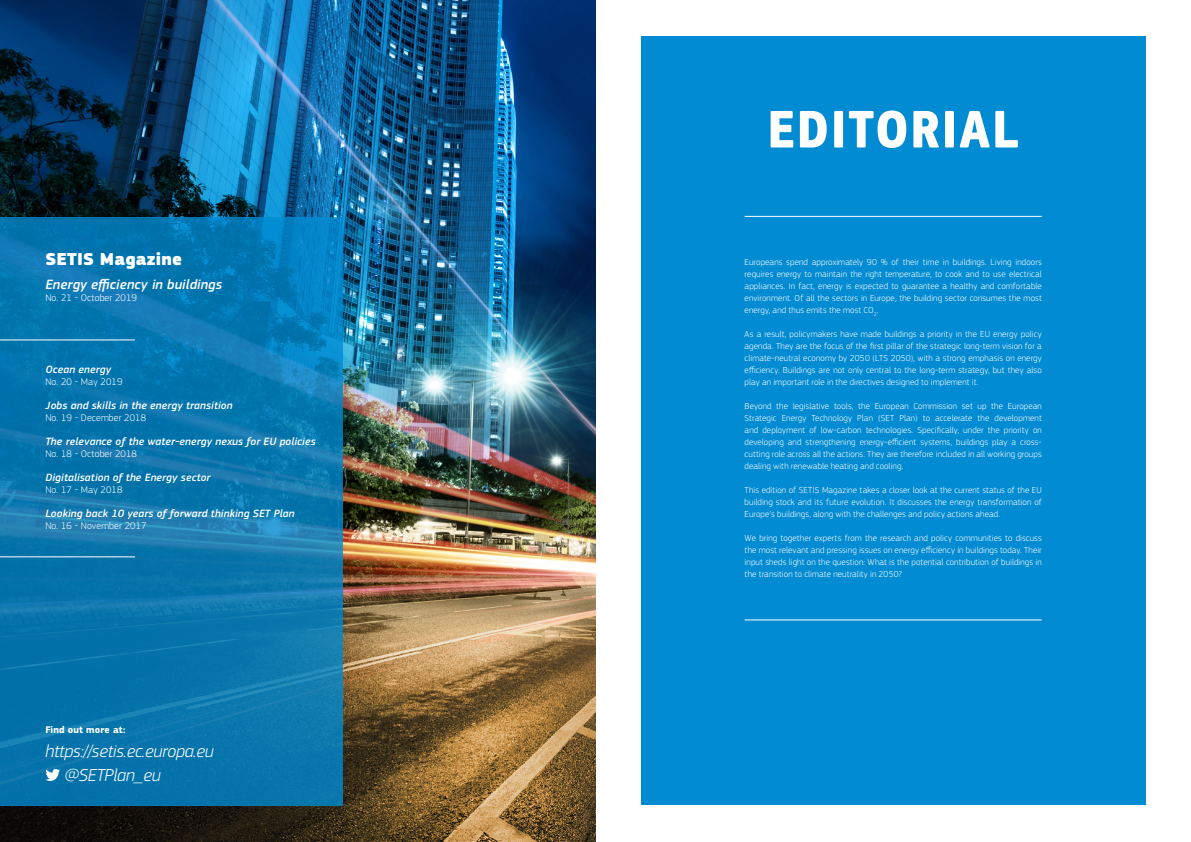
<style>
.page{position:relative;width:1191px;height:842px;background:#fff}
.page>*{position:absolute;margin:0;border:0;box-sizing:border-box;transform-origin:0 0}
.t1{font:700 55px "EC Square Sans Cond Pro";letter-spacing:.045em;color:#fff}
.t2{font:italic 300 18px/24px "EC Square Sans Pro";letter-spacing:-.01em;color:#fff}
.t3{font:900 18px "EC Square Sans Pro";letter-spacing:.01em;color:#fff}
.t4{font:italic 500 14px "EC Square Sans Pro";letter-spacing:.01em;color:#fff}
.t5{font:italic 500 11px "EC Square Sans Pro";letter-spacing:.01em;color:#fff}
.t6{font:300 10px "EC Square Sans Pro";letter-spacing:.01em;color:#fff}
.t7{font:700 10px "EC Square Sans Pro";letter-spacing:.01em;color:#fff}
.t8{font:300 9px/12px "EC Square Sans Pro";letter-spacing:.01em;color:#fff;text-align:justify}
</style>
<div class="page">
<div style="left:641px;top:37px;width:504px;height:768px;background:#008bd2"></div>
<hr style="left:744px;top:216px;width:297px;height:1px;background:#fff">
<img style="left:0;top:0;width:595px;height:842px">
<svg style="left:0;top:217px;width:342px;height:588px;background:#0977af"></svg>
<hr style="left:0;top:340px;width:135px;height:1px;background:#fff">
<hr style="left:0;top:557px;width:135px;height:1px;background:#fff">
<hr style="left:744px;top:619px;width:297px;height:1px;background:#fff">
<svg style="left:45px;top:769px;width:15px;height:12px"></svg>
<h2 class="t3" style="left:45px;top:248px;width:138px">SETIS Magazine</h2>
<h3 class="t4" style="left:45px;top:276px;width:178px">Energy efficiency in buildings</h3>
<p class="t6" style="left:45px;top:292px;width:93px">No. 21 - October 2019</p>
<p class="t5" style="left:45px;top:363px;width:67px">Ocean energy</p>
<p class="t6" style="left:45px;top:376px;width:79px">No. 20 - May 2019</p>
<p class="t5" style="left:45px;top:399px;width:189px">Jobs and skills in the energy transition</p>
<p class="t6" style="left:45px;top:412px;width:102px">No. 19 - December 2018</p>
<p class="t5" style="left:45px;top:435px;width:272px">The relevance of the water-energy nexus for EU policies</p>
<p class="t6" style="left:45px;top:448px;width:93px">No. 18 - October 2018</p>
<p class="t5" style="left:45px;top:471px;width:167px">Digitalisation of the Energy sector</p>
<p class="t6" style="left:45px;top:484px;width:79px">No. 17 - May 2018</p>
<p class="t5" style="left:45px;top:507px;width:251px">Looking back 10 years of forward thinking SET Plan</p>
<p class="t6" style="left:45px;top:520px;width:103px">No. 16 - November 2017</p>
<p class="t7" style="left:45px;top:724px;width:82px">Find out more at:</p>
<h2 class="t2" style="left:64px;top:739px;width:151px;text-indent:-19px">https://setis.ec.europa.eu @SETPlan_eu</h2>
<h1 class="t1" style="left:768px;top:96px;width:252px">EDITORIAL</h1>
<p class="t8" style="left:744px;top:256px;width:299px">Europeans spend approximately 90 % of their time in buildings. Living indoors requires energy to maintain the right temperature, to cook and to use electrical appliances. In fact, energy is expected to guarantee a healthy and comfortable environment. Of all the sectors in Europe, the building sector consumes the most energy, and thus emits the most CO<sub>2</sub>.</p>
<p class="t8" style="left:744px;top:328px;width:299px">As a result, policymakers have made buildings a priority in the EU energy policy agenda. They are the focus of the first pillar of the strategic long-term vision for a climate-neutral economy by 2050 (LTS 2050), with a strong emphasis on energy efficiency. Buildings are not only central to the long-term strategy, but they also play an important role in the directives designed to implement it.</p>
<p class="t8" style="left:744px;top:400px;width:299px">Beyond the legislative tools, the European Commission set up the European Strategic Energy Technology Plan (SET Plan) to accelerate the development and deployment of low-carbon technologies. Specifically, under the priority on developing and strengthening energy-efficient systems, buildings play a cross&shy;cutting role across all the actions. They are therefore included in all working groups dealing with renewable heating and cooling.</p>
<p class="t8" style="left:744px;top:484px;width:299px">This edition of SETIS Magazine takes a closer look at the current status of the EU building stock and its future evolution. It discusses the energy transformation of Europe’s buildings, along with the challenges and policy actions ahead.</p>
<p class="t8" style="left:744px;top:532px;width:299px">We bring together experts from the research and policy communities to discuss the most relevant and pressing issues on energy efficiency in buildings today. Their input sheds light on the question: What is the potential contribution of buildings in the transition to climate neutrality in 2050?</p>
</div>
